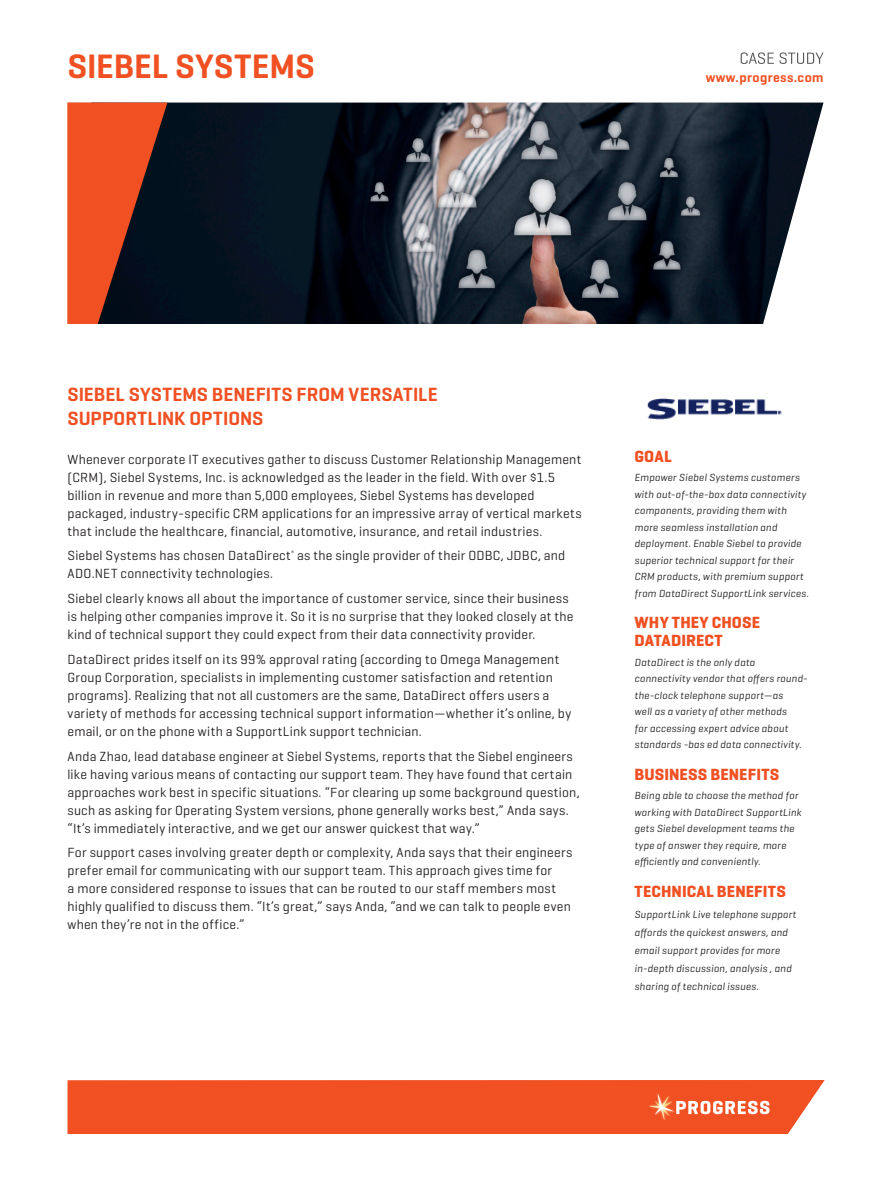
<style>
.page{position:relative;width:891px;height:1188px;background:#fff}
.page>*{position:absolute;margin:0;border:0;box-sizing:border-box;transform-origin:0 0}
.customer_name{font:600 34.5px "Geogrotesque";color:#f05022}
.Sub_Head_-_A{font:600 19.5px/24px "Geogrotesque";letter-spacing:.005em;color:#f05022}
.Sidebar_Head{font:700 16.5px/18px "Geogrotesque";letter-spacing:.005em;color:#f05022}
.Body_Text{font:13.5px/18px "Geogrotesque";letter-spacing:.015em;color:#231f20}
.Sub_Head_-_A-2{font:13.5px/18px "Geogrotesque";letter-spacing:.015em;color:#231f20}
.t1{font:600 13.5px "Geogrotesque";letter-spacing:.03em;color:#f05022}
.Sidebar_Italic_Body{font:italic 10.5px/16.5px "Geogrotesque";letter-spacing:.025em;color:#231f20}
.Body_Text-2{font:4.8px "Geogrotesque";color:#231f20}
</style>
<div class="page">
<div style="left:68px;top:1080px;width:757px;height:54px;background:#f05022"></div>
<svg style="left:741px;top:52px;width:83px;height:12px"></svg>
<img style="left:167px;top:103px;width:657px;height:221px">
<svg style="left:68px;top:103px;width:99px;height:221px;background:#9c3920"></svg>
<img style="left:647px;top:398px;width:135px;height:22px">
<p class="customer_name" style="left:68px;top:45px;width:249px">SIEBEL SYSTEMS</p>
<p class="t1" style="left:706px;top:69px;width:119px">www.progress.com</p>
<p class="Sub_Head_-_A" style="left:68px;top:382px;width:372px">SIEBEL SYSTEMS BENEFITS FROM VERSATILE<br>SUPPORTLINK OPTIONS</p>
<p class="Sub_Head_-_A-2" style="left:68px;top:450px;width:516px">Whenever corporate IT executives gather to discuss Customer Relationship Management (CRM), Siebel Systems, Inc. is acknowledged as the leader in the field. With over $1.5 billion in revenue and more than 5,000 employees, Siebel Systems has developed packaged, industry-specific CRM applications for an impressive array of vertical markets that include the healthcare, financial, automotive, insurance, and retail industries.</p>
<p class="Body_Text" style="left:68px;top:546px;width:225px">Siebel Systems has chosen DataDirect</p>
<p class="Body_Text-2" style="left:291px;top:549px;width:4px">®</p>
<p class="Body_Text" style="left:297px;top:546px;width:270px">as the single provider of their ODBC, JDBC, and</p>
<p class="Body_Text" style="left:68px;top:564px;width:207px">ADO.NET connectivity technologies.</p>
<p class="Body_Text" style="left:68px;top:589px;width:508px">Siebel clearly knows all about the importance of customer service, since their business is helping other companies improve it. So it is no surprise that they looked closely at the kind of technical support they could expect from their data connectivity provider.</p>
<p class="Body_Text" style="left:68px;top:650px;width:505px">DataDirect prides itself on its 99% approval rating (according to Omega Management Group Corporation, specialists in implementing customer satisfaction and retention programs). Realizing that not all customers are the same, DataDirect offers users a variety of methods for accessing technical support information—whether it’s online, by email, or on the phone with a SupportLink support technician.</p>
<p class="Body_Text" style="left:68px;top:747px;width:514px">Anda Zhao, lead database engineer at Siebel Systems, reports that the Siebel engineers like having various means of contacting our support team. They have found that certain approaches work best in specific situations. “For clearing up some background question, such as asking for Operating System versions, phone generally works best,” Anda says. “It’s immediately interactive, and we get our answer quickest that way.”</p>
<p class="Body_Text" style="left:68px;top:843px;width:506px">For support cases involving greater depth or complexity, Anda says that their engineers prefer email for communicating with our support team. This approach gives time for<br>a more considered response to issues that can be routed to our staff members most highly qualified to discuss them. “It’s great,” says Anda, “and we can talk to people even when they’re not in the office.”</p>
<p class="Sidebar_Head" style="left:634px;top:447px;width:39px">GOAL</p>
<p class="Sidebar_Italic_Body" style="left:634px;top:469px;width:176px">Empower Siebel Systems customers with out-of-the-box data connectivity components, providing them with more seamless installation and deployment. Enable Siebel to provide superior technical support for their CRM products, with premium support from DataDirect SupportLink services.</p>
<p class="Sidebar_Head" style="left:634px;top:613px;width:127px">WHY THEY CHOSE<br>DATADIRECT</p>
<p class="Sidebar_Italic_Body" style="left:634px;top:653px;width:175px">DataDirect is the only data connectivity vendor that offers round&shy;the-clock telephone support—as<br>well as a variety of other methods<br>for accessing expert advice about standards -bas ed data connectivity.</p>
<p class="Sidebar_Head" style="left:634px;top:765px;width:146px">BUSINESS BENEFITS</p>
<p class="Sidebar_Italic_Body" style="left:634px;top:787px;width:168px">Being able to choose the method for working with DataDirect SupportLink gets Siebel development teams the type of answer they require, more efficiently and conveniently.</p>
<p class="Sidebar_Head" style="left:634px;top:882px;width:153px">TECHNICAL BENEFITS</p>
<p class="Sidebar_Italic_Body" style="left:634px;top:905px;width:163px;line-height:18px">SupportLink Live telephone support affords the quickest answers, and email support provides for more in-depth discussion, analysis , and sharing of technical issues.</p>
</div>
